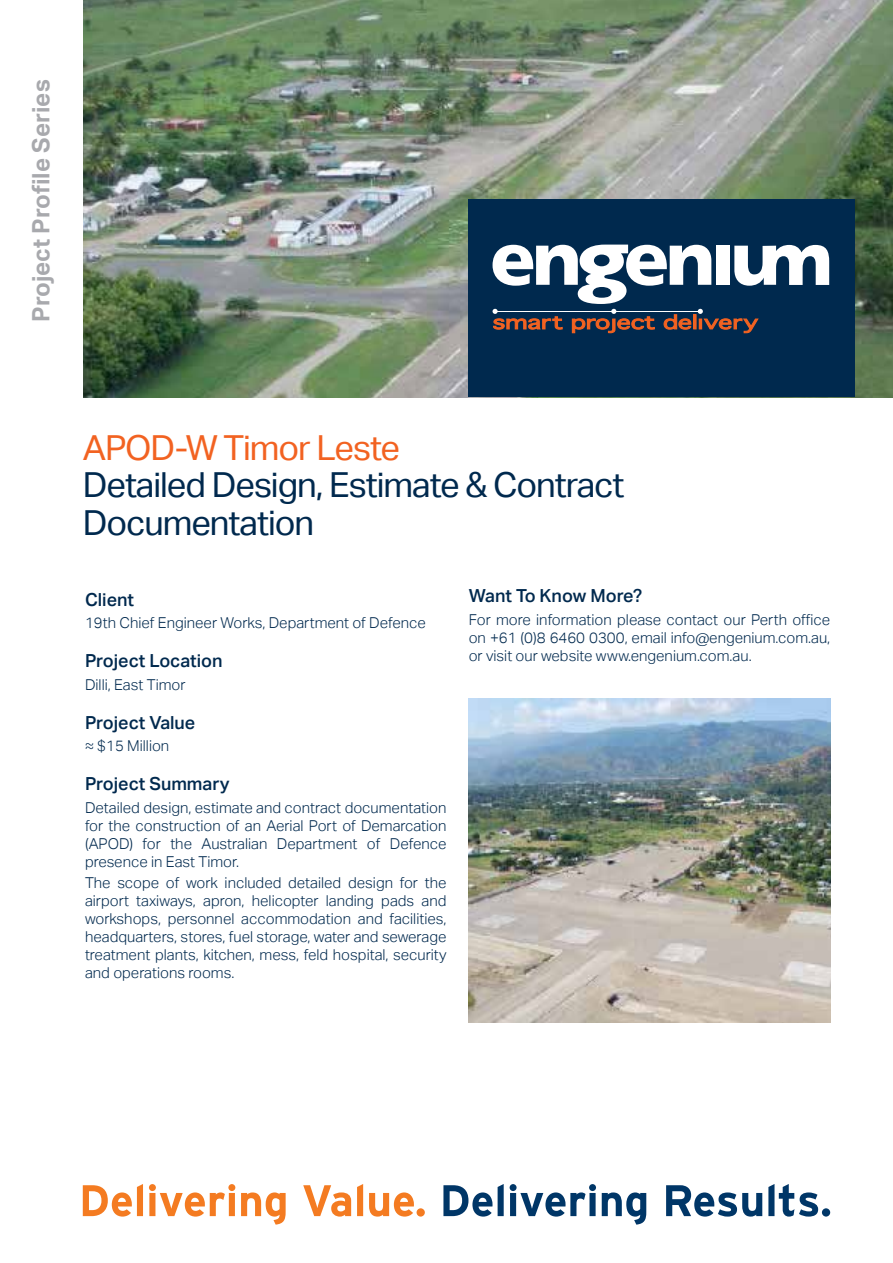
<style>
.page{position:relative;width:893px;height:1263px;background:#fff}
.page>*{position:absolute;margin:0;border:0;box-sizing:border-box;transform-origin:0 0}
.t1{font:34.5px/37.5px "Aktiv Grotesk";letter-spacing:-.03em;color:#00294e}
.t2{font:34.5px "Aktiv Grotesk";letter-spacing:-.03em;color:#f26221}
.t3{font:700 24px "Aktiv Grotesk";color:#a8a9ad}
.t4{font:500 18px "Aktiv Grotesk";color:#00294e}
.t5{font:300 15px/18px "Aktiv Grotesk";color:#00294e;text-align:justify}
</style>
<div class="page">
<img style="left:83px;top:1px;width:810px;height:396px">
<div style="left:468px;top:199px;width:387px;height:198px;background:#00294e"></div>
<svg style="left:492px;top:245px;width:337px;height:89px"></svg>
<svg style="left:443px;top:1184px;width:387px;height:40px"></svg>
<svg style="left:83px;top:1184px;width:342px;height:40px"></svg>
<img style="left:469px;top:698px;width:361px;height:324px">
<p class="t3" style="left:27px;top:321px;width:244px;rotate:-90deg">Project Profile Series</p>
<p class="t2" style="left:83px;top:428px;width:319px">APOD-W Timor Leste</p>
<p class="t1" style="left:83px;top:466px;width:543px">Detailed Design, Estimate &amp; Contract<br>Documentation</p>
<p class="t4" style="left:85px;top:589px;width:51px">Client</p>
<p class="t5" style="left:85px;top:614px;width:342px">19th Chief Engineer Works, Department of Defence</p>
<p class="t4" style="left:85px;top:650px;width:139px">Project Location</p>
<p class="t5" style="left:85px;top:675px;width:102px">Dilli, East Timor</p>
<p class="t4" style="left:85px;top:712px;width:112px">Project Value</p>
<p class="t5" style="left:85px;top:737px;width:86px">≈ $15 Million</p>
<p class="t4" style="left:85px;top:773px;width:146px">Project Summary</p>
<p class="t5" style="left:85px;top:798px;width:363px">Detailed design, estimate and contract documentation for the construction of an Aerial Port of Demarcation (APOD) for the Australian Department of Defence presence in East Timor.</p>
<p class="t5" style="left:85px;top:873px;width:363px">The scope of work included detailed design for the airport taxiways, apron, helicopter landing pads and workshops, personnel accommodation and facilities, headquarters, stores, fuel storage, water and sewerage treatment plants, kitchen, mess, feld hospital, security and operations rooms.</p>
<p class="t4" style="left:469px;top:586px;width:175px">Want To Know More?</p>
<p class="t5" style="left:469px;top:611px;width:363px">For more information please contact our Perth office on +61 (0)8 6460 0300, email info@engenium.com.au, or visit our website www.engenium.com.au.</p>
</div>
